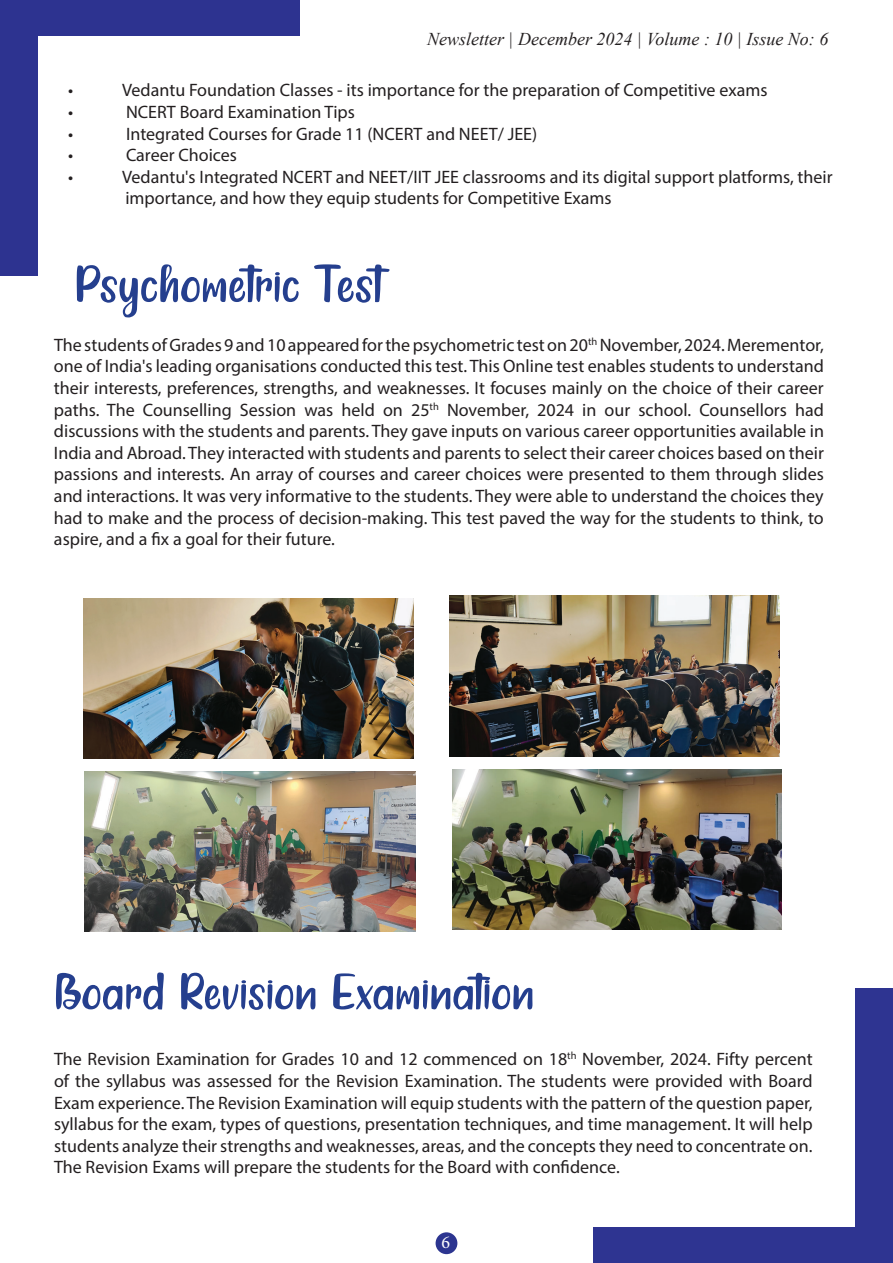
<style>
.page{position:relative;width:893px;height:1263px;background:#fff}
.page>*{position:absolute;margin:0;border:0;box-sizing:border-box;transform-origin:0 0}
.t1{font:54px "Summerbee";color:#253f8e}
.t2{font:52.5px "Summerbee";color:#253f8e}
.t3{font:18px/21.6px "Myriad Pro";color:#231f20;text-align:justify}
.t4{font:italic 18px "Times New Roman";color:#231f20}
.t5{font:18px "Minion Pro";color:#fff}
</style>
<div class="page">
<div style="left:0;top:1px;width:300px;height:35px;background:#2d3390"></div>
<div style="left:0;top:35px;width:37px;height:241px;background:#2d3390"></div>
<div style="left:593px;top:1228px;width:300px;height:35px;background:#2e3491"></div>
<div style="left:856px;top:988px;width:37px;height:240px;background:#2e3491"></div>
<div style="left:436px;top:1232px;width:21px;height:22px;background:#2c3590;border-radius:50%"></div>
<img style="left:83px;top:598px;width:331px;height:160px">
<img style="left:85px;top:771px;width:330px;height:161px">
<img style="left:449px;top:596px;width:331px;height:160px">
<img style="left:453px;top:769px;width:328px;height:160px">
<p class="t4" style="left:427px;top:26px;width:403px">Newsletter | December 2024 | Volume : 10 | Issue No: 6</p>
<p class="t3" style="left:68px;top:79px;width:7px">•</p>
<p class="t3" style="left:122px;top:79px;width:647px">Vedantu Foundation Classes - its importance for the preparation of Competitive exams</p>
<p class="t3" style="left:68px;top:101px;width:7px">•</p>
<p class="t3" style="left:126px;top:101px;width:230px">NCERT Board Examination Tips</p>
<p class="t3" style="left:68px;top:122px;width:7px">•</p>
<p class="t3" style="left:126px;top:122px;width:413px">Integrated Courses for Grade 11 (NCERT and NEET/ JEE)</p>
<p class="t3" style="left:68px;top:144px;width:7px">•</p>
<p class="t3" style="left:126px;top:144px;width:113px">Career Choices</p>
<p class="t3" style="left:68px;top:166px;width:7px">•</p>
<p class="t3" style="left:122px;top:166px;width:712px">Vedantu's Integrated NCERT and NEET/IIT JEE classrooms and its digital support platforms, their importance, and how they equip students for Competitive Exams</p>
<h1 class="t1" style="left:75px;top:253px;width:309px">Psychometric Test</h1>
<p class="t3" style="left:54px;top:334px;width:771px">The students of Grades 9 and 10 appeared for the psychometric test on 20<sup>th</sup> November, 2024. Merementor, one of India's leading organisations conducted this test. This Online test enables students to understand their interests, preferences, strengths, and weaknesses. It focuses mainly on the choice of their career paths. The Counselling Session was held on 25<sup>th</sup> November, 2024 in our school. Counsellors had discussions with the students and parents. They gave inputs on various career opportunities available in India and Abroad. They interacted with students and parents to select their career choices based on their passions and interests. An array of courses and career choices were presented to them through slides and interactions. It was very informative to the students. They were able to understand the choices they had to make and the process of decision-making. This test paved the way for the students to think, to aspire, and a fix a goal for their future.</p>
<h2 class="t2" style="left:54px;top:962px;width:482px">Board Revision Examination</h2>
<p class="t3" style="left:54px;top:1048px;width:760px">The Revision Examination for Grades 10 and 12 commenced on 18<sup>th</sup> November, 2024. Fifty percent of the syllabus was assessed for the Revision Examination. The students were provided with Board Exam experience. The Revision Examination will equip students with the pattern of the question paper, syllabus for the exam, types of questions, presentation techniques, and time management. It will help students analyze their strengths and weaknesses, areas, and the concepts they need to concentrate on.<br>The Revision Exams will prepare the students for the Board with confidence.</p>
<p class="t5" style="left:442px;top:1231px;width:10px">6</p>
</div>
